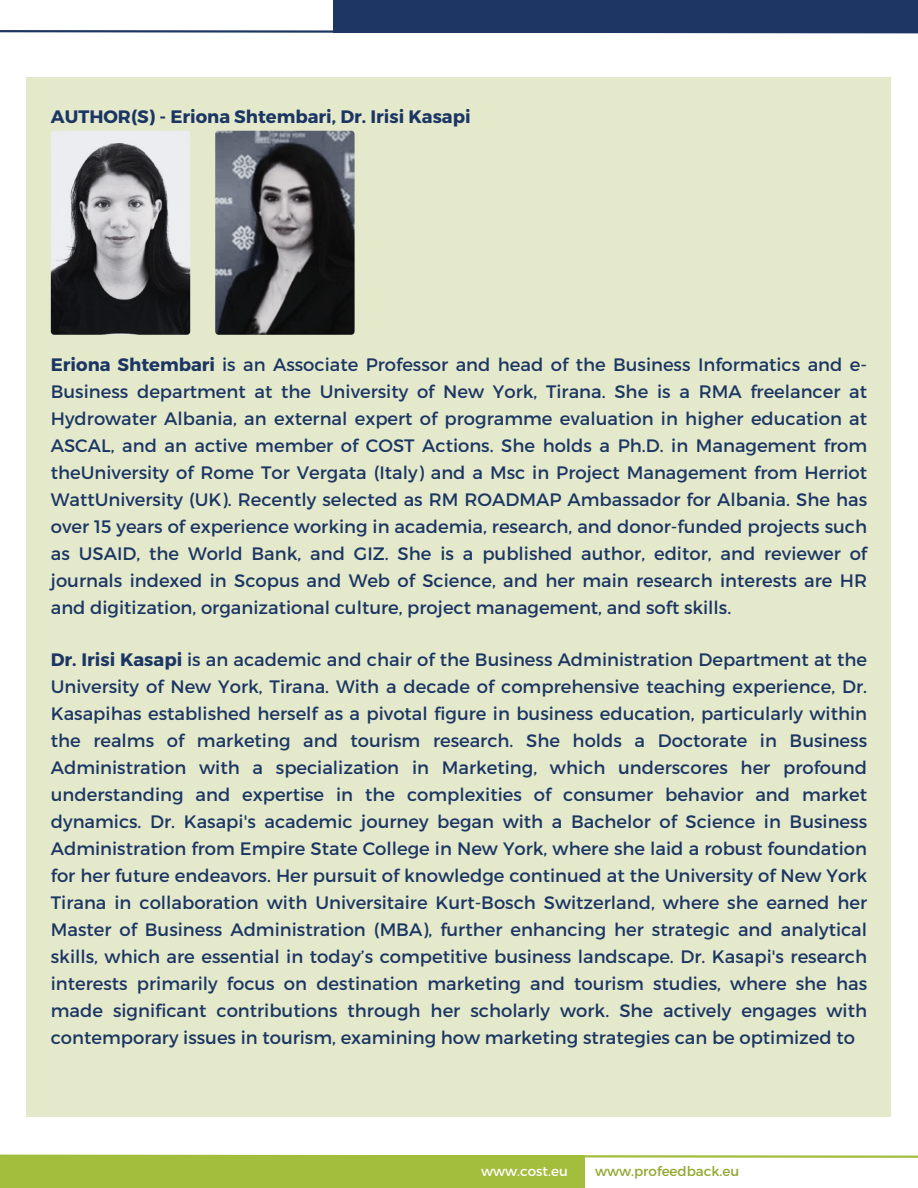
<style>
.page{position:relative;width:918px;height:1188px;background:#fff}
.page>*{position:absolute;margin:0;border:0;box-sizing:border-box;transform-origin:0 0}
.t1{font:18px/27px "Montserrat";color:#1b3663;text-align:justify}
.t2{font:700 18px "Montserrat";color:#1b3663}
.t3{font:13.5px "Montserrat";color:#92a730}
.t4{font:13.5px "Montserrat";color:#fff}
.s1{font-weight:700}
</style>
<div class="page">
<div style="left:0;top:1156px;width:584px;height:32px;background:#a3bd3c"></div>
<svg style="left:0;top:1154px;width:918px;height:5px"></svg>
<div style="left:334px;top:0;width:584px;height:32px;background:#1d3663"></div>
<svg style="left:0;top:29px;width:918px;height:5px"></svg>
<div style="left:27px;top:77px;width:864px;height:1040px;background:#e4e9cb"></div>
<img style="left:51px;top:131px;width:139px;height:204px;border-radius:3px">
<img style="left:215px;top:131px;width:140px;height:204px;border-radius:3px">
<h1 class="t2" style="left:51px;top:105px;width:421px">AUTHOR(S) - Eriona Shtembari, Dr. Irisi Kasapi</h1>
<h2 class="t1" style="left:51px;top:350px;width:818px"><span class="s1">Eriona Shtembari</span> is an Associate Professor and head of the Business Informatics and e-Business department at the University of New York, Tirana. She is a RMA freelancer at Hydrowater Albania, an external expert of programme evaluation in higher education at ASCAL, and an active member of COST Actions. She holds a Ph.D. in Management from theUniversity of Rome Tor Vergata (Italy) and a Msc in Project Management from Herriot WattUniversity (UK). Recently selected as RM ROADMAP Ambassador for Albania. She has over 15 years of experience working in academia, research, and donor-funded projects such as USAID, the World Bank, and GIZ. She is a published author, editor, and reviewer of journals indexed in Scopus and Web of Science, and her main research interests are HR and digitization, organizational culture, project management, and soft skills.</h2>
<h2 class="t1" style="left:51px;top:645px;width:818px"><span class="s1">Dr. Irisi Kasapi</span> is an academic and chair of the Business Administration Department at the University of New York, Tirana. With a decade of comprehensive teaching experience, Dr.<br>Kasapihas established herself as a pivotal figure in business education, particularly within the realms of marketing and tourism research. She holds a Doctorate in Business Administration with a specialization in Marketing, which underscores her profound understanding and expertise in the complexities of consumer behavior and market dynamics. Dr. Kasapi's academic journey began with a Bachelor of Science in Business Administration from Empire State College in New York, where she laid a robust foundation for her future endeavors. Her pursuit of knowledge continued at the University of New York Tirana in collaboration with Universitaire Kurt-Bosch Switzerland, where she earned her Master of Business Administration (MBA), further enhancing her strategic and analytical skills, which are essential in today’s competitive business landscape. Dr. Kasapi's research interests primarily focus on destination marketing and tourism studies, where she has made significant contributions through her scholarly work. She actively engages with contemporary issues in tourism, examining how marketing strategies can be optimized to</h2>
<p class="t4" style="left:481px;top:1163px;width:88px">www.cost.eu</p>
<p class="t3" style="left:595px;top:1163px;width:146px">www.profeedback.eu</p>
</div>
